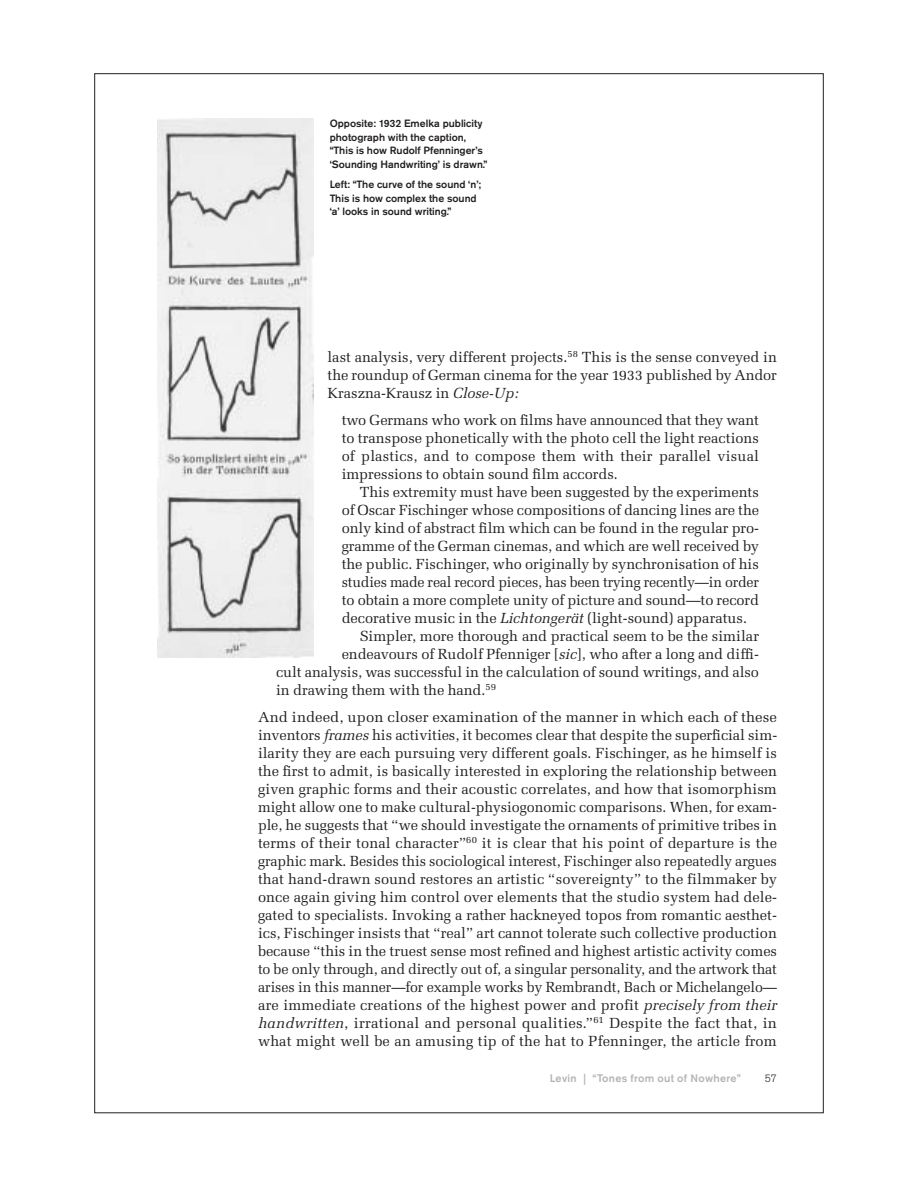
<style>
.page{position:relative;width:918px;height:1188px;background:#fff}
.page>*{position:absolute;margin:0;border:0;box-sizing:border-box;transform-origin:0 0}
.t1{font:14.7px/18px "Melior";letter-spacing:-.005em;color:#231f1f;text-align:justify}
.t2{font:500 10.8px "Akzidenz Grotesk BE";letter-spacing:.03em;color:#b2b4b6}
.t3{font:500 10.5px/13.5px "Akzidenz Grotesk BE";color:#231f1f}
.t4{font:300 10.5px "Akzidenz Grotesk BE";color:#231f1f}
.s1{font-style:italic}
</style>
<div class="page">
<img style="left:158px;top:118px;width:155px;height:540px">
<p class="t3" style="left:330px;top:118px;width:159px">Opposite: 1932 Emelka publicity photograph with the caption, “This is how Rudolf Pfenninger’s ‘Sounding Handwriting’ is drawn.”</p>
<p class="t3" style="left:330px;top:179px;width:153px">Left: “The curve of the sound ‘n’;<br>This is how complex the sound ‘a’ looks in sound writing.”</p>
<p class="t1" style="left:328px;top:349px;width:451px">last analysis, very different projects.<sup>58</sup> This is the sense conveyed in the roundup of German cinema for the year 1933 published by Andor Kraszna-Krausz in <span class="s1">Close-Up:</span></p>
<p class="t1" style="left:342px;top:412px;width:419px">two Germans who work on films have announced that they want to transpose phonetically with the photo cell the light reactions of plastics, and to compose them with their parallel visual impressions to obtain sound film accords.</p>
<p class="t1" style="left:360px;top:484px;width:401px">This extremity must have been suggested by the experiments</p>
<p class="t1" style="left:342px;top:502px;width:419px">of Oscar Fischinger whose compositions of dancing lines are the</p>
<p class="t1" style="left:342px;top:520px;width:419px">only kind of abstract film which can be found in the regular pro-</p>
<p class="t1" style="left:342px;top:538px;width:419px">gramme of the German cinemas, and which are well received by</p>
<p class="t1" style="left:342px;top:556px;width:419px">the public. Fischinger, who originally by synchronisation of his</p>
<p class="t1" style="left:342px;top:574px;width:419px">studies made real record pieces, has been trying recently—in order</p>
<p class="t1" style="left:342px;top:592px;width:419px">to obtain a more complete unity of picture and sound—to record</p>
<p class="t1" style="left:342px;top:610px;width:407px">decorative music in the <span class="s1">Lichtongerät</span> (light-sound) apparatus.</p>
<p class="t1" style="left:360px;top:628px;width:401px">Simpler, more thorough and practical seem to be the similar</p>
<p class="t1" style="left:342px;top:646px;width:419px">endeavours of Rudolf Pfenniger [<span class="s1">sic</span>], who after a long and diffi-</p>
<p class="t1" style="left:276px;top:664px;width:485px">cult analysis, was successful in the calculation of sound writings, and also</p>
<p class="t1" style="left:276px;top:682px;width:222px">in drawing them with the hand.<sup>59</sup></p>
<p class="t1" style="left:258px;top:709px;width:521px">And indeed, upon closer examination of the manner in which each of these inventors <span class="s1">frames</span> his activities, it becomes clear that despite the superficial sim&shy;ilarity they are each pursuing very different goals. Fischinger, as he himself is the first to admit, is basically interested in exploring the relationship between given graphic forms and their acoustic correlates, and how that isomorphism might allow one to make cultural-physiogonomic comparisons. When, for exam&shy;ple, he suggests that “we should investigate the ornaments of primitive tribes in terms of their tonal character”<sup>60</sup> it is clear that his point of departure is the graphic mark. Besides this sociological interest, Fischinger also repeatedly argues that hand-drawn sound restores an artistic “sovereignty” to the filmmaker by once again giving him control over elements that the studio system had dele&shy;gated to specialists. Invoking a rather hackneyed topos from romantic aesthet&shy;ics, Fischinger insists that “real” art cannot tolerate such collective production because “this in the truest sense most refined and highest artistic activity comes to be only through, and directly out of, a singular personality, and the artwork that arises in this manner—for example works by Rembrandt, Bach or Michelangelo— are immediate creations of the highest power and profit <span class="s1">precisely from their handwritten</span>, irrational and personal qualities.”<sup>61</sup> Despite the fact that, in what might well be an amusing tip of the hat to Pfenninger, the article from</p>
<p class="t2" style="left:550px;top:1074px;width:193px">Levin | “Tones from out of Nowhere”</p>
<p class="t4" style="left:765px;top:1074px;width:14px">57</p>
</div>
